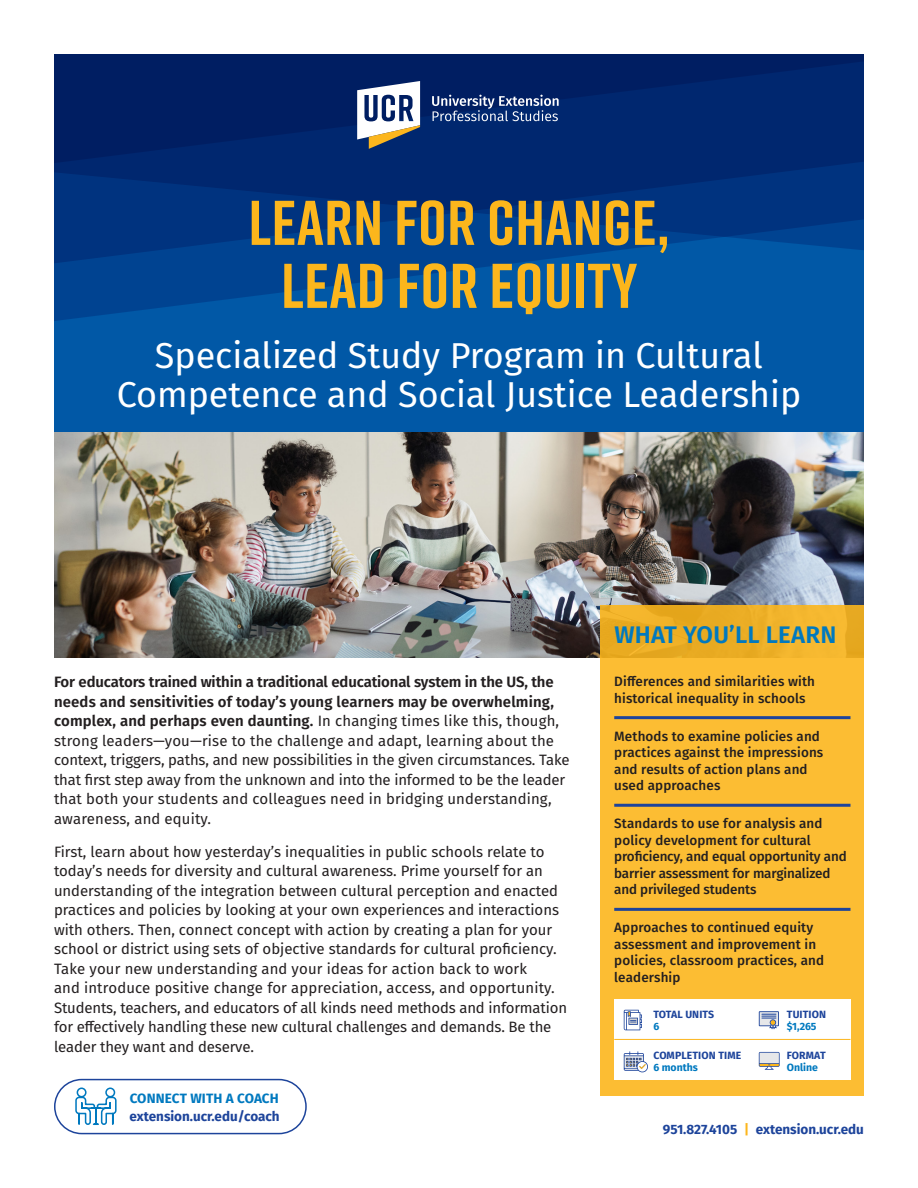
<style>
.page{position:relative;width:918px;height:1188px;background:#fff}
.page>*{position:absolute;margin:0;border:0;box-sizing:border-box;transform-origin:0 0}
.Gold_Header_Font_Siz{font:700 63px/63px "Rift";letter-spacing:.01em;color:#fcb61c;text-align:center}
.Course{font:36px/39px "Fira Sans";color:#fff;text-align:center}
.Course_Offering{font:600 24px "Fira Sans";letter-spacing:.01em;color:#0079bf}
.t1{font:15px/19.5px "Fira Sans";color:#231f20}
.Body_Copy{font:500 13.5px/16.5px "Fira Sans";letter-spacing:.01em;color:#231f20}
.Body_Copy-2{font:500 13.5px/16.5px "Fira Sans";letter-spacing:-.01em;color:#231f20}
.Course-2{font:700 13.5px "Fira Sans";color:#1d449b}
.Course-3{font:700 13.5px "Fira Sans";letter-spacing:.01em;color:#0079bf}
.Course-4{font:700 10.5px "Fira Sans";letter-spacing:.01em;color:#1d449b}
.Course-5{font:700 10.5px "Fira Sans";color:#0079bf}
.s1{font-weight:600}
.s2{color:#fcb61c}
</style>
<div class="page">
<div style="left:54px;top:1079px;width:253px;height:55px;border:2px solid #1d449b;border-radius:27px"></div>
<svg style="left:75px;top:1087px;width:42px;height:38px"></svg>
<img style="left:54px;top:432px;width:810px;height:226px">
<div style="left:54px;top:54px;width:810px;height:378px;background:#0158a6"></div>
<svg style="left:54px;top:167px;width:810px;height:154px"></svg>
<svg style="left:54px;top:54px;width:810px;height:113px;background:#002268"></svg>
<svg style="left:432px;top:95px;width:127px;height:26px;background:#405a8e"></svg>
<svg style="left:357px;top:81px;width:63px;height:68px;background:#98a0af"></svg>
<svg style="left:601px;top:606px;width:263px;height:490px;background:#f9bb31"></svg>
<hr style="left:614px;top:716px;width:236px;height:3px;background:#1d449b">
<hr style="left:614px;top:804px;width:236px;height:3px;background:#1d449b">
<hr style="left:614px;top:908px;width:236px;height:3px;background:#1d449b">
<div style="left:614px;top:999px;width:236px;height:81px;background:#fff"></div>
<svg style="left:759px;top:1011px;width:20px;height:18px"></svg>
<svg style="left:759px;top:1052px;width:21px;height:18px"></svg>
<svg style="left:624px;top:1010px;width:18px;height:20px"></svg>
<hr style="left:614px;top:1039px;width:236px;height:1px;background:#fcb61c">
<svg style="left:624px;top:1051px;width:24px;height:21px"></svg>
<p class="Gold_Header_Font_Siz" style="left:249px;top:190px;width:422px">LEARN FOR CHANGE,<br>LEAD FOR EQUITY</p>
<p class="Course" style="left:117px;top:335px;width:686px">Specialized Study Program in Cultural<br>Competence and Social Justice Leadership</p>
<p class="t1" style="left:54px;top:672px;width:517px"><span class="s1">For educators trained within a traditional educational system in the US, the needs and sensitivities of today’s young learners may be overwhelming, complex, and perhaps even daunting.</span> In changing times like this, though, strong leaders—you—rise to the challenge and adapt, learning about the context, triggers, paths, and new possibilities in the given circumstances. Take that first step away from the unknown and into the informed to be the leader that both your students and colleagues need in bridging understanding, awareness, and equity.</p>
<p class="t1" style="left:54px;top:841px;width:515px">First, learn about how yesterday’s inequalities in public schools relate to today’s needs for diversity and cultural awareness. Prime yourself for an understanding of the integration between cultural perception and enacted practices and policies by looking at your own experiences and interactions with others. Then, connect concept with action by creating a plan for your school or district using sets of objective standards for cultural proficiency.<br>Take your new understanding and your ideas for action back to work<br>and introduce positive change for appreciation, access, and opportunity.<br>Students, teachers, and educators of all kinds need methods and information for effectively handling these new cultural challenges and demands. Be the leader they want and deserve.</p>
<p class="Course-3" style="left:130px;top:1087px;width:151px">CONNECT WITH A COACH</p>
<p class="Course-2" style="left:130px;top:1105px;width:152px">extension.ucr.edu/coach</p>
<p class="Course_Offering" style="left:614px;top:615px;width:224px">WHAT YOU’LL LEARN</p>
<p class="Body_Copy" style="left:614px;top:673px;width:202px">Differences and similarities with historical inequality in schools</p>
<p class="Body_Copy" style="left:614px;top:727px;width:211px">Methods to examine policies and practices against the impressions and results of action plans and used approaches</p>
<p class="Body_Copy-2" style="left:614px;top:815px;width:234px">Standards to use for analysis and policy development for cultural proficiency, and equal opportunity and barrier assessment for marginalized and privileged students</p>
<p class="Body_Copy" style="left:614px;top:919px;width:211px">Approaches to continued equity assessment and improvement in policies, classroom practices, and leadership</p>
<p class="Course-4" style="left:653px;top:1006px;width:62px">TOTAL UNITS</p>
<p class="Course-5" style="left:653px;top:1018px;width:7px">6</p>
<p class="Course-4" style="left:653px;top:1046px;width:89px">COMPLETION TIME</p>
<p class="Course-5" style="left:653px;top:1058px;width:46px">6 months</p>
<p class="Course-4" style="left:787px;top:1006px;width:41px">TUITION</p>
<p class="Course-5" style="left:787px;top:1018px;width:31px">$1,265</p>
<p class="Course-4" style="left:787px;top:1046px;width:40px">FORMAT</p>
<p class="Course-5" style="left:787px;top:1058px;width:33px">Online</p>
<p class="Course-2" style="left:663px;top:1118px;width:203px">951.827.4105 <span class="s2">|</span> extension.ucr.edu</p>
</div>
